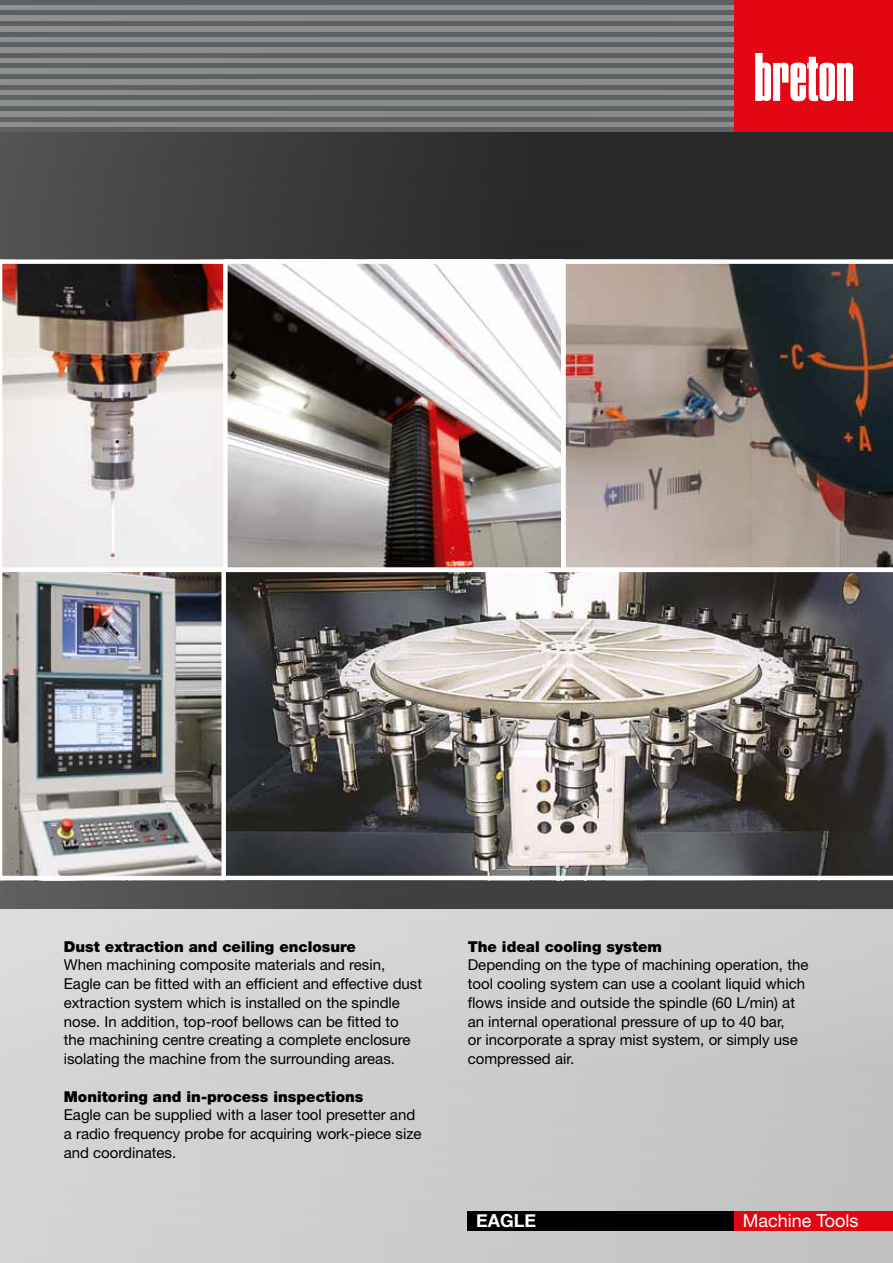
<style>
.page{position:relative;width:893px;height:1263px;background:#fff}
.page>*{position:absolute;margin:0;border:0;box-sizing:border-box;transform-origin:0 0}
.t1{font:18px "Helvetica Neue";color:#fff}
.t2{font:700 18px "Helvetica Neue";color:#fff}
.t3{font:15px/18.8px "Helvetica Neue";color:#000}
.t4{font:900 15px "Helvetica Neue";color:#000}
</style>
<div class="page">
<svg style="left:0;top:4px;width:734px;height:124px"></svg>
<hr style="left:0;top:0;width:893px;height:4px;background:#5d6163">
<hr style="left:0;top:11px;width:893px;height:4px;background:#5d6163">
<div style="left:0;top:21px;width:893px;height:5px;background:#5d6163"></div>
<hr style="left:0;top:32px;width:893px;height:4px;background:#5d6163">
<hr style="left:0;top:43px;width:893px;height:4px;background:#5d6163">
<hr style="left:0;top:53px;width:893px;height:4px;background:#5d6163">
<hr style="left:0;top:64px;width:893px;height:4px;background:#5d6163">
<div style="left:0;top:74px;width:893px;height:5px;background:#5d6163"></div>
<hr style="left:0;top:85px;width:893px;height:4px;background:#5d6163">
<hr style="left:0;top:96px;width:893px;height:4px;background:#5d6163">
<div style="left:0;top:106px;width:893px;height:5px;background:#5d6163"></div>
<hr style="left:0;top:117px;width:893px;height:4px;background:#5d6163">
<hr style="left:0;top:128px;width:893px;height:4px;background:#5d6163">
<div style="left:734px;top:0;width:159px;height:132px;background:#e30613"></div>
<div style="left:0;top:132px;width:893px;height:127px;background:linear-gradient(to right,#4b4b4b,#1e1e1e)"></div>
<svg style="left:755px;top:53px;width:98px;height:49px"></svg>
<div style="left:0;top:880px;width:893px;height:383px;background:linear-gradient(to right,#d7d8d8,#c4c4c4)"></div>
<div style="left:0;top:880px;width:893px;height:29px;background:linear-gradient(to right,#555,#373737)"></div>
<img style="left:2px;top:264px;width:891px;height:612px">
<div style="left:221px;top:571px;width:5px;height:309px;background:#fff"></div>
<div style="left:561px;top:262px;width:5px;height:309px;background:#fff"></div>
<div style="left:223px;top:262px;width:5px;height:309px;background:#fff"></div>
<div style="left:0;top:567px;width:893px;height:5px;background:#fff"></div>
<div style="left:468px;top:1211px;width:425px;height:19px;background:#000"></div>
<div style="left:734px;top:1211px;width:159px;height:19px;background:#e30613"></div>
<p class="t4" style="left:64px;top:937px;width:294px">Dust extraction and ceiling enclosure</p>
<p class="t3" style="left:64px;top:955px;width:360px">When machining composite materials and resin, Eagle can be fitted with an efficient and effective dust extraction system which is installed on the spindle nose. In addition, top-roof bellows can be fitted to the machining centre creating a complete enclosure isolating the machine from the surrounding areas.</p>
<p class="t4" style="left:64px;top:1087px;width:301px">Monitoring and in-process inspections</p>
<p class="t3" style="left:64px;top:1105px;width:359px">Eagle can be supplied with a laser tool presetter and a radio frequency probe for acquiring work-piece size and coordinates.</p>
<p class="t4" style="left:468px;top:937px;width:196px">The ideal cooling system</p>
<p class="t3" style="left:468px;top:955px;width:342px">Depending on the type of machining operation, the tool cooling system can use a coolant liquid which flows inside and outside the spindle (60 L/min) at an internal operational pressure of up to 40 bar,<br>or incorporate a spray mist system, or simply use compressed air.</p>
<p class="t2" style="left:476px;top:1209px;width:61px">EAGLE</p>
<p class="t1" style="left:743px;top:1210px;width:117px">Machine Tools</p>
</div>
